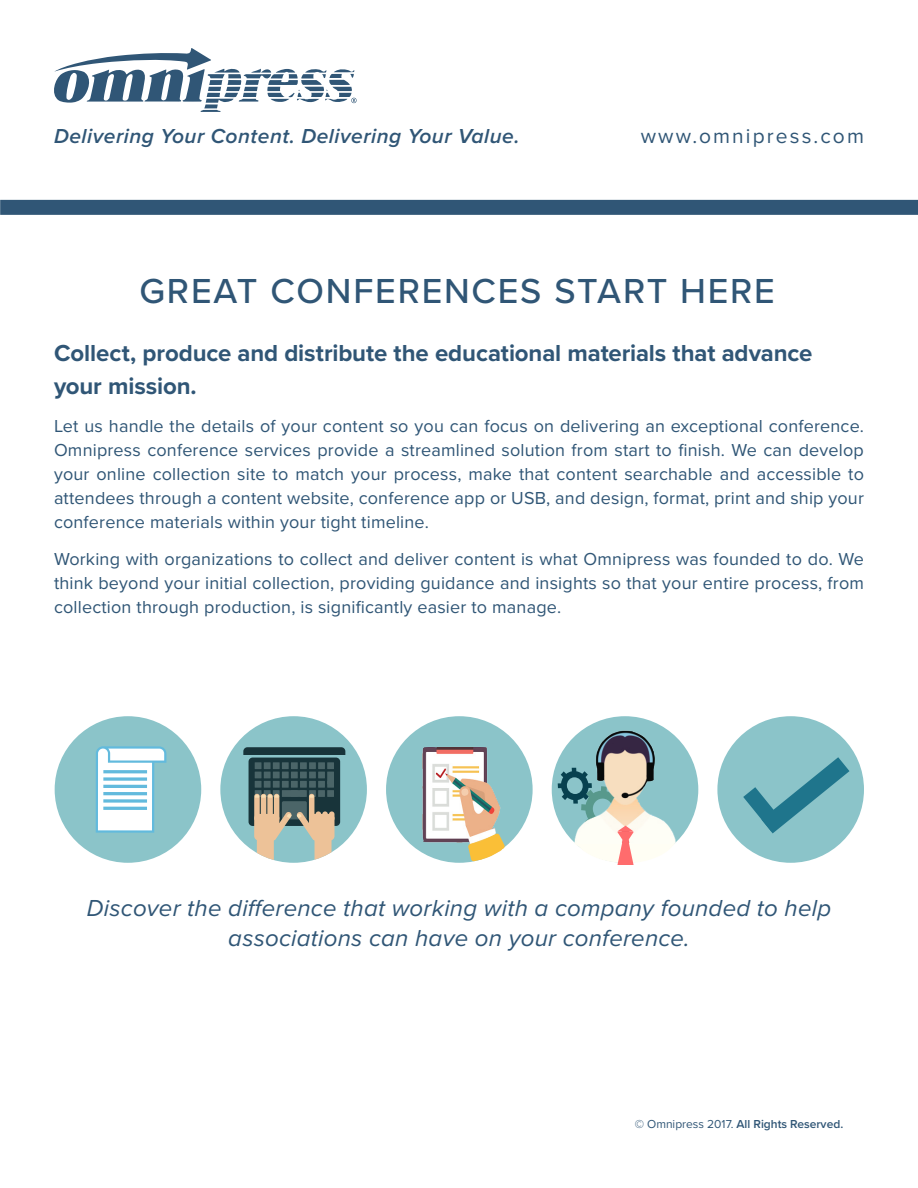
<style>
.page{position:relative;width:918px;height:1188px;background:#fff}
.page>*{position:absolute;margin:0;border:0;box-sizing:border-box;transform-origin:0 0}
.Section_Header_17{font:500 36px "Proxima Nova";letter-spacing:.05em;color:#305676}
.About_Paragraph{font:italic 24px/30px "Proxima Nova";letter-spacing:.01em;color:#305676;text-align:center}
.Question_Text_17{font:700 24px/33px "Proxima Nova";letter-spacing:-.005em;color:#305676}
.t1{font:italic 600 21px "Proxima Nova";letter-spacing:.025em;color:#305676}
.t2{font:21px "Proxima Nova";letter-spacing:.1em;color:#305676}
.About_Paragraph-2{font:18px/24px "Proxima Nova";letter-spacing:.01em;color:#305676;text-align:justify}
.t3{font:600 12px "Proxima Nova";color:#305676}
.s1{font-weight:400}
</style>
<div class="page">
<div style="left:0;top:200px;width:918px;height:15px;background:#305676"></div>
<svg style="left:54px;top:48px;width:303px;height:64px"></svg>
<div style="left:55px;top:716px;width:146px;height:147px;background:#8bc4c9;border-radius:50%"></div>
<div style="left:220px;top:716px;width:147px;height:147px;background:#8bc4c9;border-radius:50%"></div>
<div style="left:717px;top:716px;width:147px;height:147px;background:#8bc4c9;border-radius:50%"></div>
<div style="left:249px;top:758px;width:91px;height:68px;background:#18343a;border-radius:4px"></div>
<div style="left:255px;top:762px;width:7px;height:7px;background:#4b6568"></div>
<div style="left:264px;top:762px;width:7px;height:7px;background:#4b6568"></div>
<div style="left:273px;top:762px;width:7px;height:7px;background:#4b6568"></div>
<div style="left:282px;top:762px;width:7px;height:7px;background:#4b6568"></div>
<div style="left:291px;top:762px;width:7px;height:7px;background:#4b6568"></div>
<div style="left:300px;top:762px;width:7px;height:7px;background:#4b6568"></div>
<div style="left:309px;top:762px;width:7px;height:7px;background:#4b6568"></div>
<div style="left:318px;top:762px;width:7px;height:7px;background:#4b6568"></div>
<div style="left:327px;top:762px;width:7px;height:7px;background:#4b6568"></div>
<div style="left:255px;top:772px;width:7px;height:6px;background:#4b6568"></div>
<div style="left:264px;top:772px;width:7px;height:6px;background:#4b6568"></div>
<div style="left:273px;top:772px;width:7px;height:6px;background:#4b6568"></div>
<div style="left:282px;top:772px;width:7px;height:6px;background:#4b6568"></div>
<div style="left:291px;top:772px;width:7px;height:6px;background:#4b6568"></div>
<div style="left:300px;top:772px;width:7px;height:6px;background:#4b6568"></div>
<div style="left:309px;top:772px;width:7px;height:6px;background:#4b6568"></div>
<div style="left:318px;top:772px;width:7px;height:6px;background:#4b6568"></div>
<div style="left:327px;top:772px;width:7px;height:12px;background:#4b6568"></div>
<div style="left:255px;top:781px;width:7px;height:7px;background:#4b6568"></div>
<div style="left:264px;top:781px;width:7px;height:7px;background:#4b6568"></div>
<div style="left:273px;top:781px;width:7px;height:7px;background:#4b6568"></div>
<div style="left:282px;top:781px;width:7px;height:7px;background:#4b6568"></div>
<div style="left:291px;top:781px;width:7px;height:7px;background:#4b6568"></div>
<div style="left:300px;top:781px;width:7px;height:7px;background:#4b6568"></div>
<div style="left:309px;top:781px;width:7px;height:7px;background:#4b6568"></div>
<div style="left:318px;top:781px;width:7px;height:7px;background:#4b6568"></div>
<div style="left:327px;top:781px;width:7px;height:7px;background:#4b6568"></div>
<div style="left:255px;top:790px;width:7px;height:7px;background:#4b6568"></div>
<div style="left:264px;top:790px;width:7px;height:7px;background:#4b6568"></div>
<svg style="left:273px;top:790px;width:7px;height:7px"></svg>
<div style="left:282px;top:790px;width:23px;height:7px;background:#4b6568"></div>
<div style="left:300px;top:790px;width:7px;height:7px;background:#4b6568"></div>
<svg style="left:309px;top:790px;width:7px;height:7px"></svg>
<div style="left:318px;top:790px;width:7px;height:7px;background:#4b6568"></div>
<div style="left:327px;top:790px;width:7px;height:7px;background:#4b6568"></div>
<div style="left:282px;top:801px;width:25px;height:18px;background:#4b6568;border-radius:2px"></div>
<svg style="left:243px;top:747px;width:102px;height:8px"></svg>
<div style="left:309px;top:794px;width:5px;height:27px;background:#edc298;border-radius:3px"></div>
<svg style="left:310px;top:795px;width:4px;height:3px"></svg>
<div style="left:274px;top:794px;width:5px;height:27px;background:#edc298;border-radius:3px"></div>
<div style="left:267px;top:794px;width:6px;height:27px;background:#edc298;border-radius:3px"></div>
<div style="left:261px;top:794px;width:5px;height:27px;background:#edc298;border-radius:3px"></div>
<div style="left:254px;top:794px;width:6px;height:27px;background:#edc298;border-radius:3px"></div>
<svg style="left:255px;top:795px;width:24px;height:3px"></svg>
<svg style="left:254px;top:812px;width:81px;height:51px"></svg>
<svg style="left:96px;top:746px;width:70px;height:87px"></svg>
<hr style="left:103px;top:770px;width:44px;height:3px;background:#62badd">
<svg style="left:103px;top:777px;width:44px;height:4px"></svg>
<hr style="left:103px;top:785px;width:44px;height:3px;background:#62badd">
<hr style="left:103px;top:792px;width:44px;height:3px;background:#62badd">
<svg style="left:103px;top:799px;width:44px;height:4px"></svg>
<hr style="left:103px;top:807px;width:44px;height:3px;background:#62badd">
<svg style="left:743px;top:757px;width:106px;height:76px"></svg>
<img style="left:386px;top:716px;width:135px;height:147px">
<svg style="left:468px;top:833px;width:37px;height:28px"></svg>
<img style="left:521px;top:716px;width:208px;height:125px">
<svg style="left:558px;top:768px;width:119px;height:96px"></svg>
<p class="t1" style="left:54px;top:124px;width:467px">Delivering Your Content. Delivering Your Value.</p>
<p class="t2" style="left:641px;top:124px;width:225px">www.omnipress.com</p>
<p class="Section_Header_17" style="left:139px;top:264px;width:637px">GREAT CONFERENCES START HERE</p>
<p class="Question_Text_17" style="left:54px;top:338px;width:760px">Collect, produce and distribute the educational materials that advance your mission.</p>
<p class="About_Paragraph-2" style="left:54px;top:414px;width:812px">Let us handle the details of your content so you can focus on delivering an exceptional conference.<br>Omnipress conference services provide a streamlined solution from start to finish. We can develop your online collection site to match your process, make that content searchable and accessible to attendees through a content website, conference app or USB, and design, format, print and ship your conference materials within your tight timeline.</p>
<p class="About_Paragraph-2" style="left:54px;top:548px;width:812px">Working with organizations to collect and deliver content is what Omnipress was founded to do. We think beyond your initial collection, providing guidance and insights so that your entire process, from collection through production, is significantly easier to manage.</p>
<p class="About_Paragraph" style="left:87px;top:893px;width:746px">Discover the difference that working with a company founded to help associations can have on your conference.</p>
<p class="t3" style="left:635px;top:1117px;width:210px"><span class="s1">© Omnipress 2017.</span> All Rights Reserved.</p>
</div>
